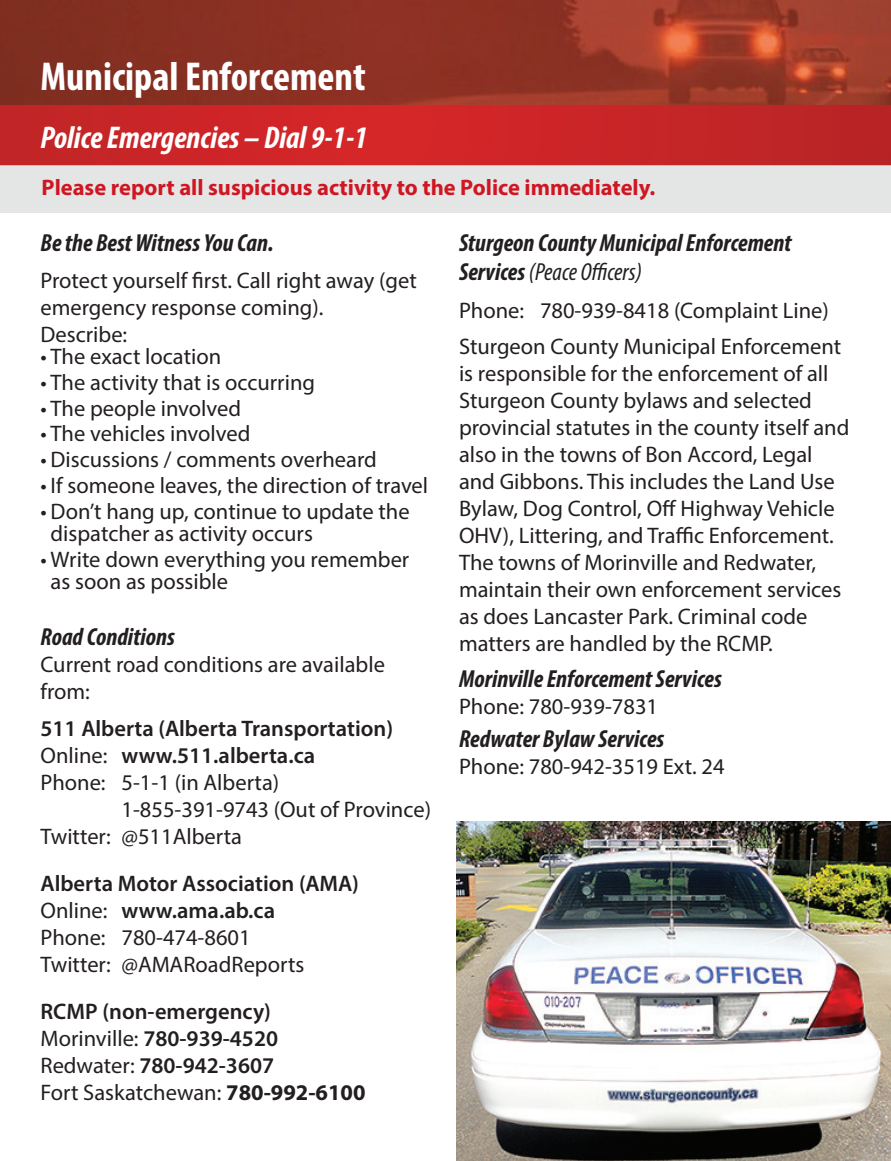
<style>
.page{position:relative;width:891px;height:1161px;background:#fff}
.page>*{position:absolute;margin:0;border:0;box-sizing:border-box;transform-origin:0 0}
.t1{font:700 condensed 40.5px "Myriad Pro";color:#fff}
.t2{font:italic 700 condensed 31.5px "Myriad Pro";color:#fff}
.t3{font:italic 700 condensed 24.75px/29.7px "Myriad Pro";color:#231f20}
.t4{font:22.5px/27px "Myriad Pro";color:#231f20}
.t5{font:600 22.5px/27px "Myriad Pro";color:#231f20}
.t6{font:700 22.5px "Myriad Pro";color:#cf1623}
.s1{font-weight:400}
.s2{font-weight:600}
.s3{font-weight:700}
</style>
<div class="page">
<div style="left:0;top:140px;width:891px;height:73px;background:#e4e5e5"></div>
<img style="left:0;top:104px;width:891px;height:62px">
<img style="left:0;top:0;width:891px;height:104px">
<img style="left:457px;top:822px;width:434px;height:339px">
<h1 class="t1" style="left:40px;top:51px;width:327px">Municipal Enforcement</h1>
<h2 class="t2" style="left:40px;top:117px;width:329px">Police Emergencies – Dial 9-1-1</h2>
<p class="t6" style="left:42px;top:173px;width:615px">Please report all suspicious activity to the Police immediately.</p>
<p class="t3" style="left:40px;top:227px;width:235px">Be the Best Witness You Can.</p>
<p class="t4" style="left:40px;top:266px;width:378px">Protect yourself first. Call right away (get emergency response coming).<br>Describe:</p>
<p class="t4" style="left:40px;top:343px;width:182px">• The exact location</p>
<p class="t4" style="left:40px;top:369px;width:276px">• The activity that is occurring</p>
<p class="t4" style="left:40px;top:394px;width:202px">• The people involved</p>
<p class="t4" style="left:40px;top:420px;width:211px">• The vehicles involved</p>
<p class="t4" style="left:40px;top:446px;width:338px">• Discussions / comments overheard</p>
<p class="t4" style="left:40px;top:471px;width:389px">• If someone leaves, the direction of travel</p>
<p class="t4" style="left:51px;top:499px;width:361px;line-height:22.5px;text-indent:-10px">• Don’t hang up, continue to update the dispatcher as activity occurs</p>
<p class="t4" style="left:51px;top:547px;width:360px;line-height:22.5px;text-indent:-10px">• Write down everything you remember as soon as possible</p>
<p class="t3" style="left:40px;top:621px;width:136px">Road Conditions</p>
<p class="t4" style="left:40px;top:650px;width:346px">Current road conditions are available from:</p>
<p class="t5" style="left:40px;top:714px;width:354px">511 Alberta (Alberta Transportation)<br><span class="s1">Online:</span> www.511.alberta.ca<br><span class="s1">Phone: 5-1-1 (in Alberta)</span></p>
<p class="t4" style="left:40px;top:795px;width:392px;text-indent:81px">1-855-391-9743 (Out of Province)<br>Twitter: @511Alberta</p>
<p class="t4" style="left:40px;top:869px;width:320px"><span class="s2">Alberta Motor Association (AMA)<br></span>Online: <span class="s2">www.ama.ab.ca<br></span>Phone: 780-474-8601<br>Twitter: @AMARoadReports</p>
<p class="t5" style="left:40px;top:997px;width:327px">RCMP (non-emergency)<br><span class="s1">Morinville:</span> 780-939-4520<br><span class="s1">Redwater:</span> 780-942-3607<br><span class="s1">Fort Saskatchewan:</span> <span class="s3">780-992-6100</span></p>
<p class="t3" style="left:459px;top:227px;width:334px">Sturgeon County Municipal Enforcement<br>Services <span class="s1">(Peace Officers)</span></p>
<p class="t4" style="left:459px;top:292px;width:384px;line-height:36px">Phone: 780-939-8418 (Complaint Line)<br>Sturgeon County Municipal Enforcement</p>
<p class="t4" style="left:459px;top:359px;width:392px">is responsible for the enforcement of all Sturgeon County bylaws and selected provincial statutes in the county itself and also in the towns of Bon Accord, Legal and Gibbons. This includes the Land Use Bylaw, Dog Control, Off Highway Vehicle OHV), Littering, and Traffic Enforcement.<br>The towns of Morinville and Redwater, maintain their own enforcement services as does Lancaster Park. Criminal code matters are handled by the RCMP.</p>
<p class="t3" style="left:459px;top:663px;width:264px">Morinville Enforcement Services</p>
<p class="t4" style="left:459px;top:692px;width:201px">Phone: 780-939-7831</p>
<p class="t3" style="left:459px;top:724px;width:207px">Redwater Bylaw Services</p>
<p class="t4" style="left:459px;top:753px;width:267px">Phone: 780-942-3519 Ext. 24</p>
</div>
